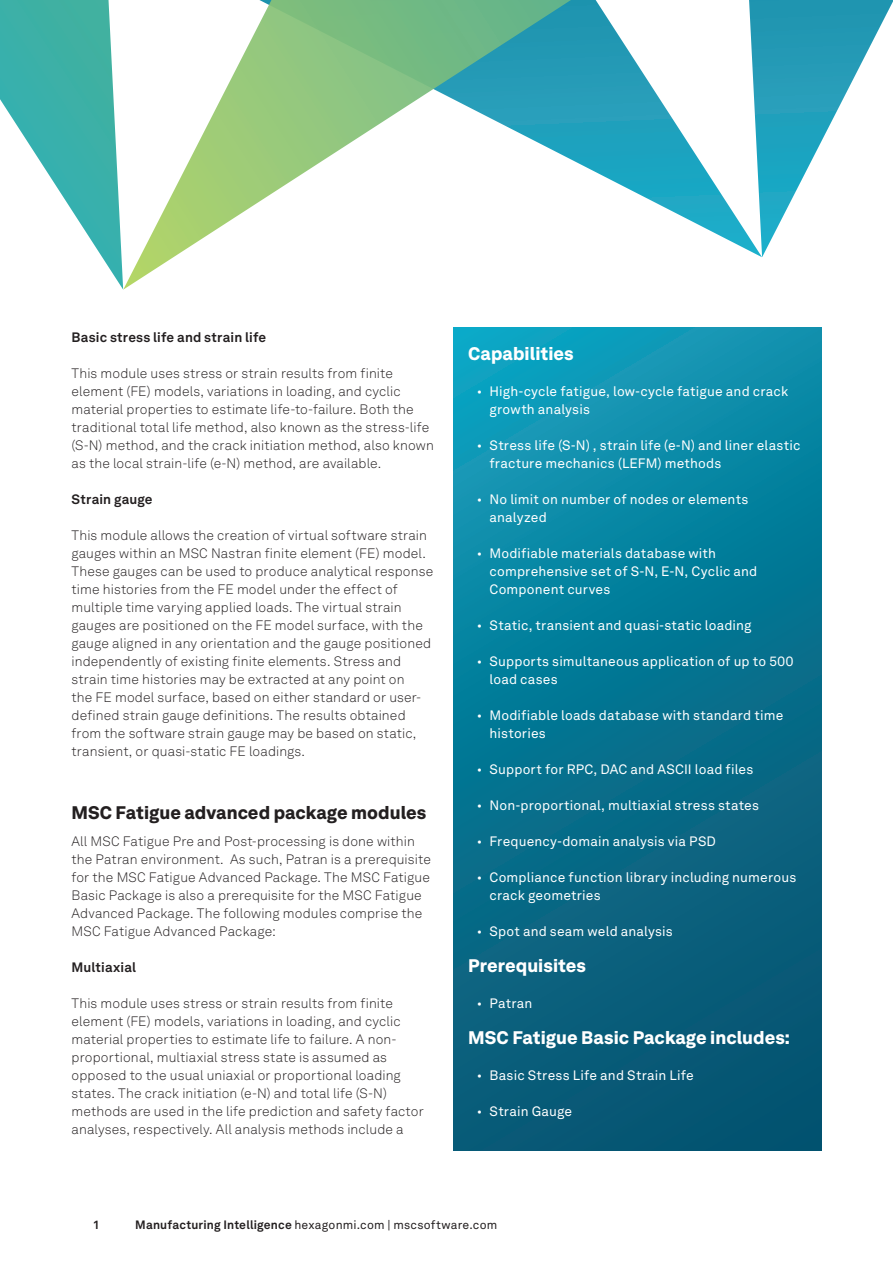
<style>
.page{position:relative;width:893px;height:1263px;background:#fff}
.page>*{position:absolute;margin:0;border:0;box-sizing:border-box;transform-origin:0 0}
.t1{font:900 18px "Hexagon Akkurat";color:#fff}
.t2{font:900 18px "Hexagon Akkurat";color:#231f20}
.t3{font:300 13.5px/18px "Hexagon Akkurat";letter-spacing:.01em;color:#231f20}
.t4{font:13.5px/18px "Hexagon Akkurat";letter-spacing:.01em;color:#fff}
.t5{font:700 13.5px "Hexagon Akkurat";letter-spacing:.01em;color:#231f20}
.t6{font:12px "Hexagon Akkurat";letter-spacing:.015em;color:#231f20}
.t7{font:700 12px "Hexagon Akkurat";color:#231f20}
.s1{font-weight:300}
.s2{font-weight:700}
</style>
<div class="page">
<svg style="left:102px;top:257px;width:21px;height:32px"></svg>
<svg style="left:0;top:0;width:122px;height:257px"></svg>
<svg style="left:123px;top:0;width:770px;height:290px"></svg>
<svg style="left:454px;top:327px;width:367px;height:823px;background:#087390"></svg>
<p class="t5" style="left:72px;top:326px;width:196px">Basic stress life and strain life</p>
<p class="t3" style="left:72px;top:363px;width:364px">This module uses stress or strain results from finite element (FE) models, variations in loading, and cyclic material properties to estimate life-to-failure. Both the traditional total life method, also known as the stress-life (S-N) method, and the crack initiation method, also known as the local strain-life (e-N) method, are available.</p>
<p class="t5" style="left:72px;top:488px;width:83px">Strain gauge</p>
<p class="t3" style="left:72px;top:525px;width:363px">This module allows the creation of virtual software strain gauges within an MSC Nastran finite element (FE) model.<br>These gauges can be used to produce analytical response time histories from the FE model under the effect of multiple time varying applied loads. The virtual strain gauges are positioned on the FE model surface, with the gauge aligned in any orientation and the gauge positioned independently of existing finite elements. Stress and strain time histories may be extracted at any point on<br>the FE model surface, based on either standard or user&shy;defined strain gauge definitions. The results obtained from the software strain gauge may be based on static, transient, or quasi-static FE loadings.</p>
<h1 class="t2" style="left:72px;top:798px;width:356px">MSC Fatigue advanced package modules</h1>
<p class="t3" style="left:72px;top:831px;width:361px">All MSC Fatigue Pre and Post-processing is done within the Patran environment. As such, Patran is a prerequisite for the MSC Fatigue Advanced Package. The MSC Fatigue Basic Package is also a prerequisite for the MSC Fatigue Advanced Package. The following modules comprise the MSC Fatigue Advanced Package:</p>
<p class="t5" style="left:72px;top:956px;width:66px">Multiaxial</p>
<p class="t3" style="left:72px;top:993px;width:354px">This module uses stress or strain results from finite element (FE) models, variations in loading, and cyclic material properties to estimate life to failure. A non&shy;proportional, multiaxial stress state is assumed as opposed to the usual uniaxial or proportional loading states. The crack initiation (e-N) and total life (S-N) methods are used in the life prediction and safety factor analyses, respectively. All analysis methods include a</p>
<h1 class="t1" style="left:468px;top:339px;width:107px">Capabilities</h1>
<p class="t4" style="left:489px;top:381px;width:300px;text-indent:-13px"><span class="s1">•</span> High-cycle fatigue, low-cycle fatigue and crack growth analysis</p>
<p class="t4" style="left:489px;top:435px;width:312px;text-indent:-13px"><span class="s1">•</span> Stress life (S-N) , strain life (e-N) and liner elastic fracture mechanics (LEFM) methods</p>
<p class="t4" style="left:489px;top:489px;width:260px;text-indent:-13px"><span class="s1">•</span> No limit on number of nodes or elements analyzed</p>
<p class="t4" style="left:489px;top:543px;width:269px;text-indent:-13px"><span class="s1">•</span> Modifiable materials database with comprehensive set of S-N, E-N, Cyclic and<br>Component curves</p>
<p class="t4" style="left:477px;top:615px;width:276px"><span class="s1">•</span> Static, transient and quasi-static loading</p>
<p class="t4" style="left:489px;top:651px;width:306px;text-indent:-13px"><span class="s1">•</span> Supports simultaneous application of up to 500 load cases</p>
<p class="t4" style="left:489px;top:705px;width:295px;text-indent:-13px"><span class="s1">•</span> Modifiable loads database with standard time histories</p>
<p class="t4" style="left:477px;top:759px;width:278px"><span class="s1">•</span> Support for RPC, DAC and ASCII load files</p>
<p class="t4" style="left:477px;top:795px;width:284px"><span class="s1">•</span> Non-proportional, multiaxial stress states</p>
<p class="t4" style="left:477px;top:831px;width:241px"><span class="s1">•</span> Frequency-domain analysis via PSD</p>
<p class="t4" style="left:489px;top:867px;width:308px;text-indent:-13px"><span class="s1">•</span> Compliance function library including numerous crack geometries</p>
<p class="t4" style="left:477px;top:921px;width:198px"><span class="s1">•</span> Spot and seam weld analysis</p>
<h1 class="t1" style="left:468px;top:951px;width:119px">Prerequisites</h1>
<p class="t4" style="left:477px;top:993px;width:57px"><span class="s1">•</span> Patran</p>
<h1 class="t1" style="left:468px;top:1023px;width:323px">MSC Fatigue Basic Package includes:</h1>
<p class="t4" style="left:477px;top:1065px;width:219px"><span class="s1">•</span> Basic Stress Life and Strain Life</p>
<p class="t4" style="left:477px;top:1101px;width:97px"><span class="s1">•</span> Strain Gauge</p>
<p class="t7" style="left:94px;top:1215px;width:6px">1</p>
<p class="t6" style="left:135px;top:1216px;width:364px"><span class="s2">Manufacturing Intelligence</span> hexagonmi.com | mscsoftware.com</p>
</div>
